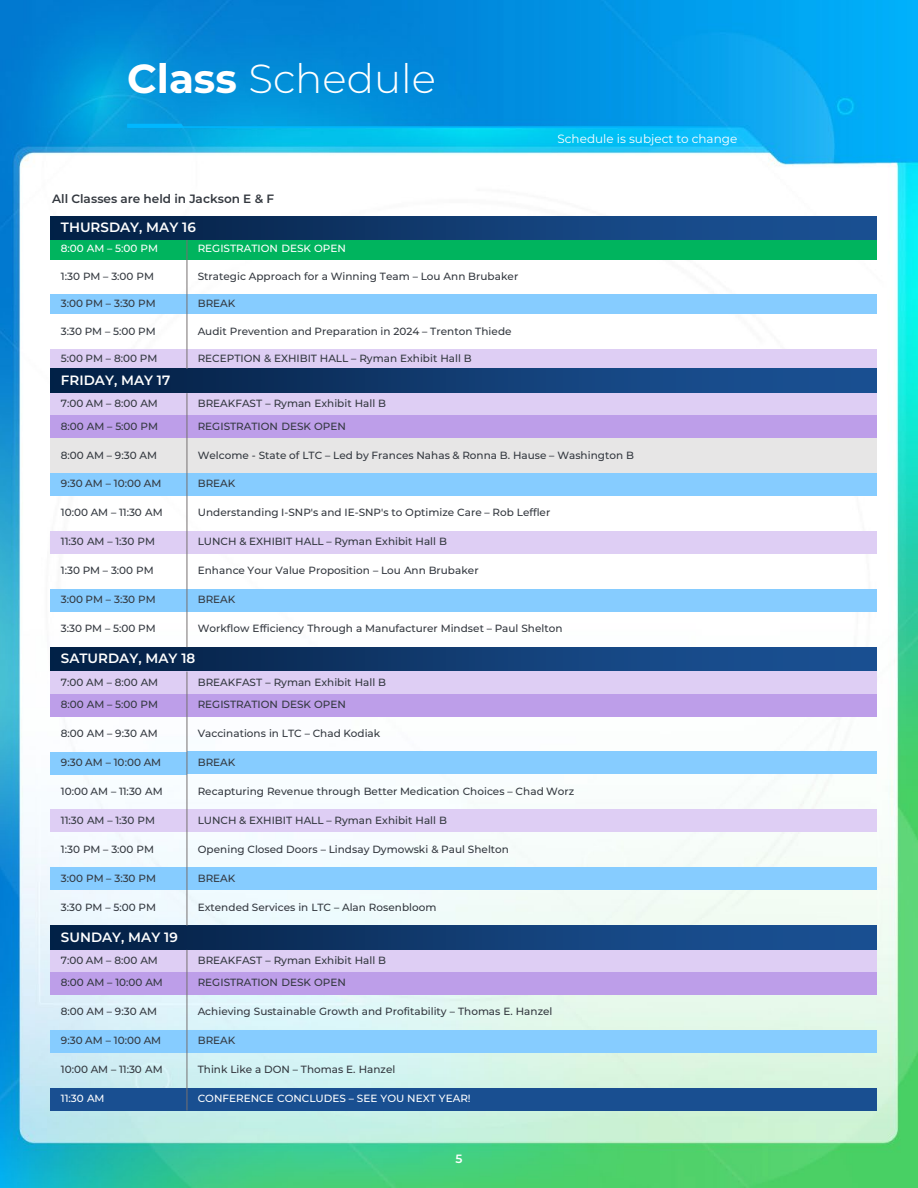
<style>
.page{position:relative;width:918px;height:1188px;background:#fff}
.page>*{position:absolute;margin:0;border:0;box-sizing:border-box;transform-origin:0 0}
.t1{font:300 40.5px "Montserrat";color:#fff}
.t2{font:600 13.5px "Montserrat";color:#fff}
.t3{font:600 12px "Montserrat";letter-spacing:.005em;color:#33383f}
.t4{font:12px "Montserrat";color:#fff}
.t5{font:600 12px "Montserrat";color:#fff}
.t6{font:500 10.5px "Montserrat";color:#33383f}
.t7{font:500 10.5px "Montserrat";color:#fff}
.s1{font-weight:700}
</style>
<div class="page">
<img style="left:0;top:0;width:918px;height:1188px">
<hr style="left:128px;top:126px;width:617px;height:2px;background:#00b7ff">
<svg style="left:127px;top:124px;width:57px;height:4px"></svg>
<div style="left:50px;top:217px;width:827px;height:23px;background:linear-gradient(to right,#042044,#1d569c)"></div>
<div style="left:50px;top:240px;width:137px;height:19px;background:#00b45e"></div>
<div style="left:187px;top:240px;width:690px;height:19px;background:#00b45e"></div>
<div style="left:50px;top:295px;width:137px;height:19px;background:#86ccff"></div>
<div style="left:187px;top:295px;width:690px;height:19px;background:#86ccff"></div>
<div style="left:50px;top:350px;width:137px;height:19px;background:#decef4"></div>
<div style="left:187px;top:350px;width:690px;height:19px;background:#decef4"></div>
<div style="left:50px;top:369px;width:827px;height:24px;background:linear-gradient(to right,#042044,#1d569c)"></div>
<div style="left:50px;top:393px;width:137px;height:22px;background:#decef4"></div>
<div style="left:187px;top:393px;width:690px;height:22px;background:#decef4"></div>
<div style="left:50px;top:415px;width:137px;height:23px;background:#bd9ee9"></div>
<div style="left:187px;top:415px;width:690px;height:23px;background:#bd9ee9"></div>
<div style="left:50px;top:438px;width:137px;height:35px;background:#e7e6e6"></div>
<div style="left:187px;top:438px;width:690px;height:35px;background:#e7e6e6"></div>
<div style="left:50px;top:473px;width:137px;height:23px;background:#86ccff"></div>
<div style="left:187px;top:473px;width:690px;height:23px;background:#86ccff"></div>
<div style="left:50px;top:531px;width:137px;height:23px;background:#decef4"></div>
<div style="left:187px;top:531px;width:690px;height:23px;background:#decef4"></div>
<div style="left:50px;top:589px;width:137px;height:23px;background:#86ccff"></div>
<div style="left:187px;top:589px;width:690px;height:23px;background:#86ccff"></div>
<div style="left:50px;top:647px;width:827px;height:24px;background:linear-gradient(to right,#042044,#1d569c)"></div>
<div style="left:50px;top:672px;width:137px;height:22px;background:#decef4"></div>
<div style="left:187px;top:672px;width:690px;height:22px;background:#decef4"></div>
<div style="left:50px;top:694px;width:137px;height:22px;background:#bd9ee9"></div>
<div style="left:187px;top:694px;width:690px;height:22px;background:#bd9ee9"></div>
<div style="left:50px;top:752px;width:137px;height:22px;background:#86ccff"></div>
<div style="left:187px;top:752px;width:690px;height:22px;background:#86ccff"></div>
<div style="left:50px;top:810px;width:137px;height:22px;background:#decef4"></div>
<div style="left:187px;top:810px;width:690px;height:22px;background:#decef4"></div>
<div style="left:50px;top:868px;width:137px;height:22px;background:#86ccff"></div>
<div style="left:187px;top:868px;width:690px;height:22px;background:#86ccff"></div>
<div style="left:50px;top:926px;width:827px;height:24px;background:linear-gradient(to right,#042044,#1d569c)"></div>
<div style="left:50px;top:950px;width:137px;height:22px;background:#decef4"></div>
<div style="left:187px;top:950px;width:690px;height:22px;background:#decef4"></div>
<div style="left:50px;top:972px;width:137px;height:23px;background:#bd9ee9"></div>
<div style="left:187px;top:972px;width:690px;height:23px;background:#bd9ee9"></div>
<div style="left:50px;top:1030px;width:137px;height:23px;background:#86ccff"></div>
<div style="left:187px;top:1030px;width:690px;height:23px;background:#86ccff"></div>
<div style="left:50px;top:1088px;width:137px;height:22px;background:#194f91"></div>
<div style="left:187px;top:1088px;width:690px;height:22px;background:#194f91"></div>
<hr style="left:187px;top:240px;width:1px;height:129px;background:#767171">
<hr style="left:187px;top:393px;width:1px;height:254px;background:#767171">
<hr style="left:187px;top:672px;width:1px;height:254px;background:#767171">
<hr style="left:187px;top:950px;width:1px;height:160px;background:#767171">
<h1 class="t1" style="left:127px;top:51px;width:310px"><span class="s1">Class</span> Schedule</h1>
<p class="t3" style="left:52px;top:191px;width:223px">All Classes are held in Jackson E &amp; F</p>
<p class="t4" style="left:558px;top:131px;width:181px">Schedule is subject to change</p>
<p class="t2" style="left:61px;top:218px;width:136px">THURSDAY, MAY 16</p>
<p class="t7" style="left:61px;top:241px;width:99px">8:00 AM – 5:00 PM</p>
<p class="t7" style="left:198px;top:241px;width:150px">REGISTRATION DESK OPEN</p>
<p class="t6" style="left:61px;top:269px;width:95px">1:30 PM – 3:00 PM</p>
<p class="t6" style="left:198px;top:269px;width:322px">Strategic Approach for a Winning Team – Lou Ann Brubaker</p>
<p class="t6" style="left:61px;top:296px;width:96px">3:00 PM – 3:30 PM</p>
<p class="t6" style="left:198px;top:296px;width:39px">BREAK</p>
<p class="t6" style="left:61px;top:324px;width:96px">3:30 PM – 5:00 PM</p>
<p class="t6" style="left:198px;top:324px;width:315px">Audit Prevention and Preparation in 2024 – Trenton Thiede</p>
<p class="t6" style="left:61px;top:351px;width:98px">5:00 PM – 8:00 PM</p>
<p class="t6" style="left:198px;top:351px;width:275px">RECEPTION &amp; EXHIBIT HALL – Ryman Exhibit Hall B</p>
<p class="t2" style="left:61px;top:371px;width:111px">FRIDAY, MAY 17</p>
<p class="t6" style="left:61px;top:396px;width:98px">7:00 AM – 8:00 AM</p>
<p class="t6" style="left:198px;top:396px;width:190px">BREAKFAST – Ryman Exhibit Hall B</p>
<p class="t6" style="left:61px;top:418px;width:99px">8:00 AM – 5:00 PM</p>
<p class="t6" style="left:198px;top:418px;width:150px">REGISTRATION DESK OPEN</p>
<p class="t6" style="left:61px;top:447px;width:98px">8:00 AM – 9:30 AM</p>
<p class="t6" style="left:198px;top:447px;width:438px">Welcome - State of LTC – Led by Frances Nahas &amp; Ronna B. Hause – Washington B</p>
<p class="t6" style="left:61px;top:476px;width:102px">9:30 AM – 10:00 AM</p>
<p class="t6" style="left:198px;top:476px;width:39px">BREAK</p>
<p class="t6" style="left:61px;top:505px;width:103px">10:00 AM – 11:30 AM</p>
<p class="t6" style="left:198px;top:505px;width:354px">Understanding I-SNP's and IE-SNP's to Optimize Care – Rob Leffler</p>
<p class="t6" style="left:61px;top:534px;width:96px">11:30 AM – 1:30 PM</p>
<p class="t6" style="left:198px;top:534px;width:251px">LUNCH &amp; EXHIBIT HALL – Ryman Exhibit Hall B</p>
<p class="t6" style="left:61px;top:563px;width:94px">1:30 PM – 3:00 PM</p>
<p class="t6" style="left:198px;top:563px;width:282px">Enhance Your Value Proposition – Lou Ann Brubaker</p>
<p class="t6" style="left:61px;top:592px;width:96px">3:00 PM – 3:30 PM</p>
<p class="t6" style="left:198px;top:592px;width:39px">BREAK</p>
<p class="t6" style="left:61px;top:621px;width:96px">3:30 PM – 5:00 PM</p>
<p class="t6" style="left:198px;top:621px;width:366px">Workflow Efficiency Through a Manufacturer Mindset – Paul Shelton</p>
<p class="t2" style="left:61px;top:649px;width:136px">SATURDAY, MAY 18</p>
<p class="t6" style="left:61px;top:675px;width:99px">7:00 AM – 8:00 AM</p>
<p class="t6" style="left:198px;top:675px;width:190px">BREAKFAST – Ryman Exhibit Hall B</p>
<p class="t6" style="left:61px;top:697px;width:99px">8:00 AM – 5:00 PM</p>
<p class="t6" style="left:198px;top:697px;width:150px">REGISTRATION DESK OPEN</p>
<p class="t6" style="left:61px;top:726px;width:98px">8:00 AM – 9:30 AM</p>
<p class="t6" style="left:198px;top:726px;width:184px">Vaccinations in LTC – Chad Kodiak</p>
<p class="t6" style="left:61px;top:755px;width:102px">9:30 AM – 10:00 AM</p>
<p class="t6" style="left:198px;top:755px;width:39px">BREAK</p>
<p class="t6" style="left:61px;top:784px;width:103px">10:00 AM – 11:30 AM</p>
<p class="t6" style="left:198px;top:784px;width:378px">Recapturing Revenue through Better Medication Choices – Chad Worz</p>
<p class="t6" style="left:61px;top:813px;width:96px">11:30 AM – 1:30 PM</p>
<p class="t6" style="left:198px;top:813px;width:251px">LUNCH &amp; EXHIBIT HALL – Ryman Exhibit Hall B</p>
<p class="t6" style="left:61px;top:842px;width:95px">1:30 PM – 3:00 PM</p>
<p class="t6" style="left:198px;top:842px;width:313px">Opening Closed Doors – Lindsay Dymowski &amp; Paul Shelton</p>
<p class="t6" style="left:61px;top:871px;width:97px">3:00 PM – 3:30 PM</p>
<p class="t6" style="left:198px;top:871px;width:39px">BREAK</p>
<p class="t6" style="left:61px;top:900px;width:97px">3:30 PM – 5:00 PM</p>
<p class="t6" style="left:198px;top:900px;width:240px">Extended Services in LTC – Alan Rosenbloom</p>
<p class="t2" style="left:61px;top:927px;width:118px">SUNDAY, MAY 19</p>
<p class="t6" style="left:61px;top:953px;width:98px">7:00 AM – 8:00 AM</p>
<p class="t6" style="left:198px;top:953px;width:190px">BREAKFAST – Ryman Exhibit Hall B</p>
<p class="t6" style="left:61px;top:975px;width:103px">8:00 AM – 10:00 AM</p>
<p class="t6" style="left:198px;top:975px;width:150px">REGISTRATION DESK OPEN</p>
<p class="t6" style="left:61px;top:1004px;width:98px">8:00 AM – 9:30 AM</p>
<p class="t6" style="left:198px;top:1004px;width:356px">Achieving Sustainable Growth and Profitability – Thomas E. Hanzel</p>
<p class="t6" style="left:61px;top:1033px;width:102px">9:30 AM – 10:00 AM</p>
<p class="t6" style="left:198px;top:1033px;width:39px">BREAK</p>
<p class="t6" style="left:61px;top:1062px;width:103px">10:00 AM – 11:30 AM</p>
<p class="t6" style="left:198px;top:1062px;width:199px">Think Like a DON – Thomas E. Hanzel</p>
<p class="t7" style="left:61px;top:1091px;width:45px">11:30 AM</p>
<p class="t7" style="left:198px;top:1091px;width:274px">CONFERENCE CONCLUDES – SEE YOU NEXT YEAR!</p>
<p class="t5" style="left:455px;top:1150px;width:9px">5</p>
</div>
